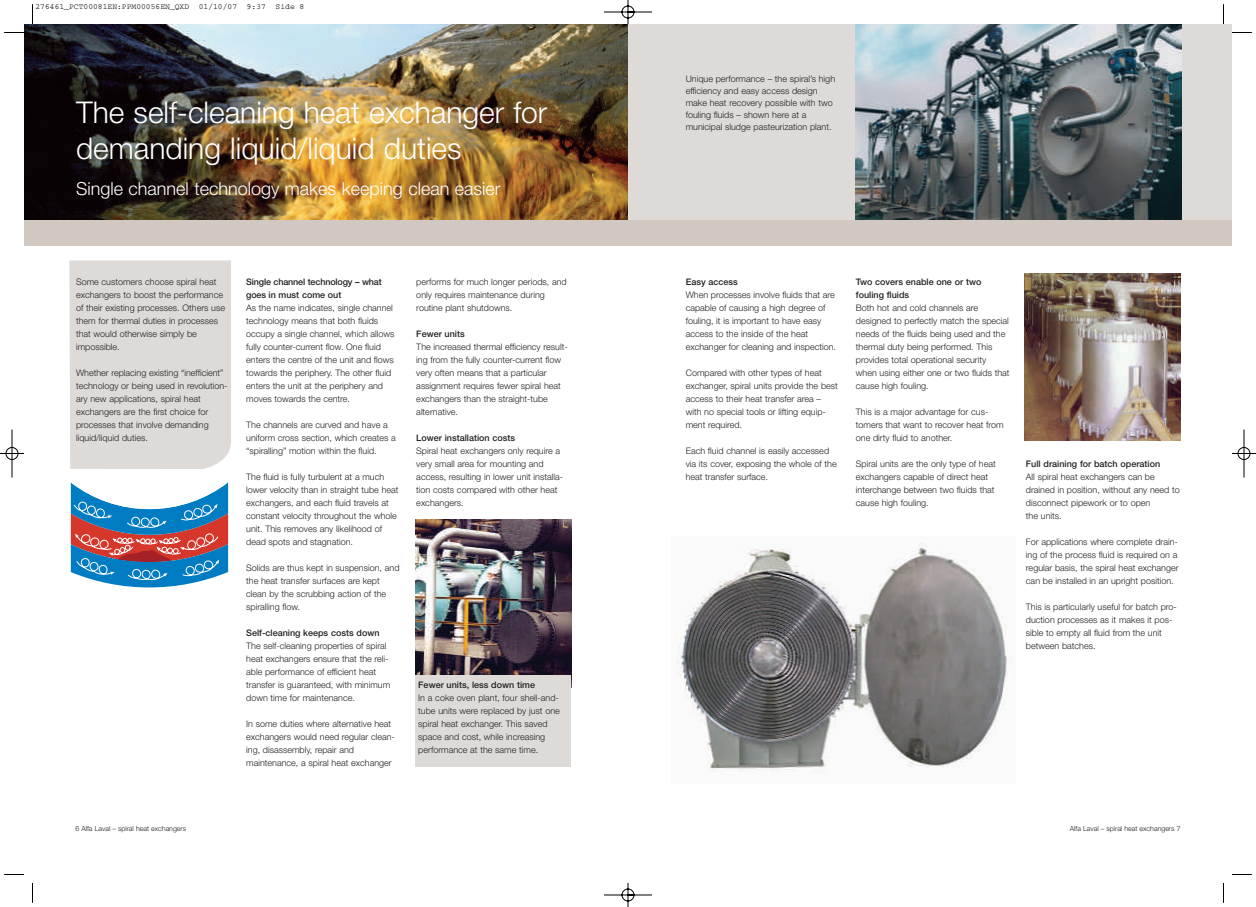
<style>
.page{position:relative;width:1256px;height:907px;background:#fff}
.page>*{position:absolute;margin:0;border:0;box-sizing:border-box;transform-origin:0 0}
.t1{font:300 30px/36px "Helvetica Neue";color:#fff}
.t2{font:300 18px "Helvetica Neue";color:#fff}
.t3{font:300 9px/13px "Helvetica Neue";color:#231f20}
.t4{font:8px "Courier";color:#000}
.t5{font:300 7px "Helvetica Neue";color:#231f20}
.s1{font-weight:500}
</style>
<div class="page">
<img style="left:0;top:0;width:1256px;height:907px">
<p class="t4" style="left:36px;top:4px;width:270px">276461_PCT00081EN:PPM00056EN_QXD 01/10/07 9:37 Side 8</p>
<p class="t1" style="left:76px;top:97px;width:473px">The self-cleaning heat exchanger for demanding liquid/liquid duties</p>
<p class="t2" style="left:76px;top:182px;width:426px">Single channel technology makes keeping clean easier</p>
<p class="t3" style="left:76px;top:277px;width:151px">Some customers choose spiral heat exchangers to boost the performance of their existing processes. Others use them for thermal duties in processes that would otherwise simply be impossible.</p>
<p class="t3" style="left:76px;top:368px;width:153px">Whether replacing existing “inefficient” technology or being used in revolution&shy;ary new applications, spiral heat exchangers are the first choice for processes that involve demanding liquid/liquid duties.</p>
<p class="t3" style="left:246px;top:277px;width:150px"><span class="s1">Single channel technology – what goes in must come out<br></span>As the name indicates, single channel technology means that both fluids occupy a single channel, which allows fully counter-current flow. One fluid enters the centre of the unit and flows towards the periphery. The other fluid enters the unit at the periphery and moves towards the centre.</p>
<p class="t3" style="left:246px;top:420px;width:151px">The channels are curved and have a uniform cross section, which creates a “spiralling” motion within the fluid.</p>
<p class="t3" style="left:246px;top:472px;width:154px">The fluid is fully turbulent at a much lower velocity than in straight tube heat exchangers, and each fluid travels at constant velocity throughout the whole unit. This removes any likelihood of dead spots and stagnation.</p>
<p class="t3" style="left:246px;top:563px;width:155px">Solids are thus kept in suspension, and the heat transfer surfaces are kept clean by the scrubbing action of the spiralling flow.</p>
<p class="t3" style="left:246px;top:628px;width:145px"><span class="s1">Self-cleaning keeps costs down </span>The self-cleaning properties of spiral heat exchangers ensure that the reli&shy;able performance of efficient heat transfer is guaranteed, with minimum down time for maintenance.</p>
<p class="t3" style="left:246px;top:719px;width:150px">In some duties where alternative heat exchangers would need regular clean&shy;ing, disassembly, repair and maintenance, a spiral heat exchanger</p>
<p class="t3" style="left:416px;top:277px;width:152px">performs for much longer periods, and only requires maintenance during routine plant shutdowns.</p>
<p class="t3" style="left:416px;top:329px;width:153px"><span class="s1">Fewer units<br></span>The increased thermal efficiency result&shy;ing from the fully counter-current flow very often means that a particular assignment requires fewer spiral heat exchangers than the straight-tube alternative.</p>
<p class="t3" style="left:416px;top:433px;width:148px"><span class="s1">Lower installation costs<br></span>Spiral heat exchangers only require a very small area for mounting and access, resulting in lower unit installa&shy;tion costs compared with other heat exchangers.</p>
<p class="t3" style="left:418px;top:680px;width:143px"><span class="s1">Fewer units, less down time<br></span>In a coke oven plant, four shell-and&shy;tube units were replaced by just one spiral heat exchanger. This saved space and cost, while increasing performance at the same time.</p>
<p class="t5" style="left:75px;top:826px;width:112px">6 Alfa Laval – spiral heat exchangers</p>
<p class="t3" style="left:685px;top:74px;width:151px;line-height:12px">Unique performance – the spiral’s high efficiency and easy access design make heat recovery possible with two fouling fluids – shown here at a municipal sludge pasteurization plant.</p>
<p class="t3" style="left:685px;top:277px;width:152px"><span class="s1">Easy access<br></span>When processes involve fluids that are capable of causing a high degree of fouling, it is important to have easy access to the inside of the heat exchanger for cleaning and inspection.</p>
<p class="t3" style="left:685px;top:368px;width:154px">Compared with other types of heat exchanger, spiral units provide the best access to their heat transfer area – with no special tools or lifting equip&shy;ment required.</p>
<p class="t3" style="left:685px;top:446px;width:152px">Each fluid channel is easily accessed via its cover, exposing the whole of the heat transfer surface.</p>
<p class="t3" style="left:856px;top:277px;width:155px"><span class="s1">Two covers enable one or two fouling fluids<br></span>Both hot and cold channels are designed to perfectly match the special needs of the fluids being used and the thermal duty being performed. This provides total operational security<br>when using either one or two fluids that cause high fouling.</p>
<p class="t3" style="left:856px;top:407px;width:149px">This is a major advantage for cus&shy;tomers that want to recover heat from one dirty fluid to another.</p>
<p class="t3" style="left:856px;top:459px;width:141px">Spiral units are the only type of heat exchangers capable of direct heat interchange between two fluids that cause high fouling.</p>
<p class="t3" style="left:1026px;top:459px;width:155px"><span class="s1">Full draining for batch operation<br></span>All spiral heat exchangers can be drained in position, without any need to disconnect pipework or to open<br>the units.</p>
<p class="t3" style="left:1026px;top:537px;width:154px">For applications where complete drain&shy;ing of the process fluid is required on a regular basis, the spiral heat exchanger can be installed in an upright position.</p>
<p class="t3" style="left:1026px;top:602px;width:152px">This is particularly useful for batch pro&shy;duction processes as it makes it pos&shy;sible to empty all fluid from the unit between batches.</p>
<p class="t5" style="left:1069px;top:826px;width:112px">Alfa Laval – spiral heat exchangers 7</p>
</div>
